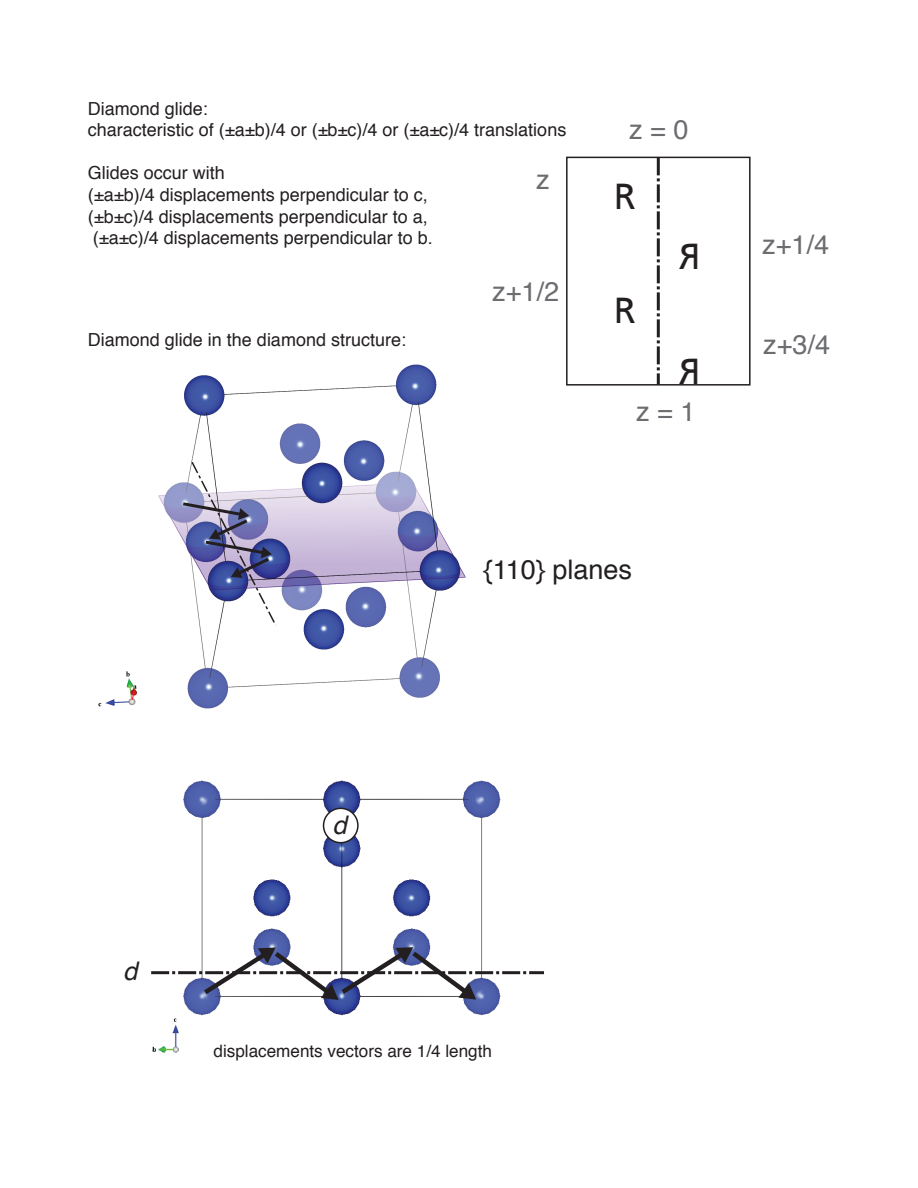
<style>
.page{position:relative;width:918px;height:1188px;background:#fff}
.page>*{position:absolute;margin:0;border:0;box-sizing:border-box;transform-origin:0 0}
.t1{font:36px "Frutiger Linotype";color:#231f20}
.t2{font:27px "Helvetica";color:#6c6d70}
.t3{font:27px "Helvetica";color:#231f20}
.t4{font:italic 25.65px "Helvetica";color:#231f20}
.t5{font:18px/21.6px "Helvetica";color:#231f20}
.t6{font:17.1px "Helvetica";color:#231f20}
</style>
<div class="page">
<img style="left:98px;top:364px;width:368px;height:345px">
<svg style="left:180px;top:460px;width:98px;height:167px"></svg>
<img style="left:152px;top:780px;width:349px;height:273px">
<div style="left:324px;top:808px;width:34px;height:35px;background:#fff;border-radius:50%"></div>
<div style="left:323px;top:808px;width:36px;height:35px;border:2px solid #231f20;border-radius:50%"></div>
<svg style="left:151px;top:947px;width:393px;height:53px"></svg>
<div style="left:566px;top:157px;width:185px;height:229px;background:#fff;border:2px solid #231f20"></div>
<svg style="left:657px;top:157px;width:3px;height:228px"></svg>
<svg style="left:679px;top:383px;width:18px;height:1px"></svg>
<p class="t5" style="left:88px;top:98px;width:480px">Diamond glide:<br>characteristic of (±a±b)/4 or (±b±c)/4 or (±a±c)/4 translations</p>
<p class="t5" style="left:88px;top:163px;width:346px">Glides occur with<br>(±a±b)/4 displacements perpendicular to c, (±b±c)/4 displacements perpendicular to a, (±a±c)/4 displacements perpendicular to b.</p>
<h2 class="t2" style="left:536px;top:159px;width:15px">z</h2>
<p class="t5" style="left:88px;top:330px;width:320px">Diamond glide in the diamond structure:</p>
<h2 class="t2" style="left:492px;top:270px;width:68px">z+1/2</h2>
<h2 class="t2" style="left:629px;top:109px;width:61px">z = 0</h2>
<h1 class="t1" style="left:614px;top:174px;width:23px">R</h1>
<h1 class="t1" style="left:614px;top:289px;width:23px">R</h1>
<h2 class="t2" style="left:636px;top:391px;width:61px">z = 1</h2>
<h2 class="t3" style="left:484px;top:548px;width:150px">{110} planes</h2>
<h2 class="t2" style="left:762px;top:224px;width:68px">z+1/4</h2>
<h2 class="t2" style="left:763px;top:324px;width:68px">z+3/4</h2>
<h3 class="t4" style="left:123px;top:951px;width:16px">d</h3>
<h3 class="t4" style="left:332px;top:804px;width:16px">d</h3>
<p class="t6" style="left:214px;top:1038px;width:280px">displacements vectors are 1/4 length</p>
</div>
